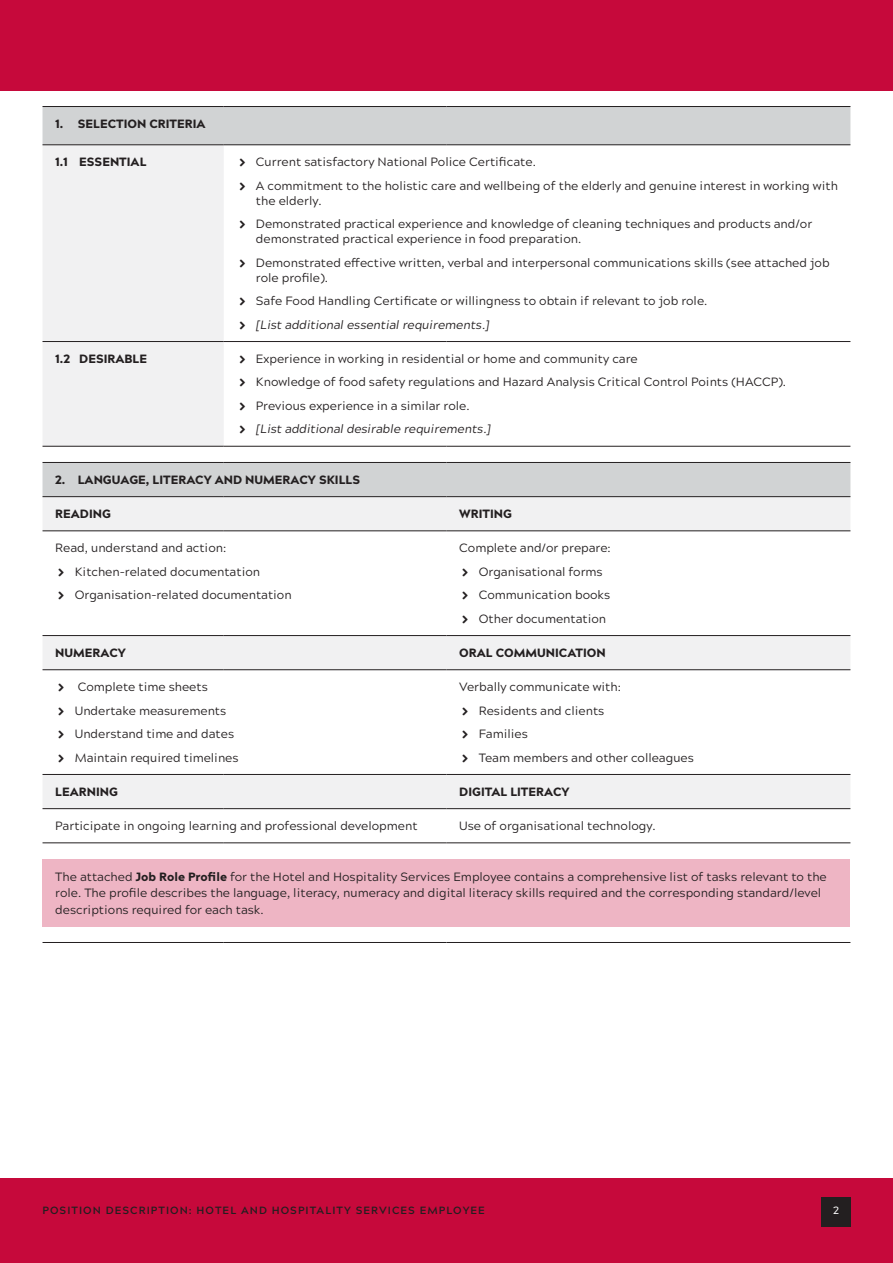
<style>
.page{position:relative;width:893px;height:1263px;background:#fff}
.page>*{position:absolute;margin:0;border:0;box-sizing:border-box;transform-origin:0 0}
.ASCT_Body{font:12px/15px "Acherus Grotesque";color:#231f20}
.ASCT_H4{font:900 12px "Acherus Grotesque";color:#231f20}
.t1{font:italic 12px "Acherus Grotesque";color:#231f20}
.ASCT_numbered{font:900 12px "Acherus Grotesque";color:#231f20}
.t2{font:700 10.5px "Acherus Grotesque";letter-spacing:.1em;color:#231f20}
.ASCT_H3{font:500 10.5px "Acherus Grotesque";color:#fff}
.s1{font-weight:900}
</style>
<div class="page">
<div style="left:0;top:0;width:893px;height:91px;background:#c6093b"></div>
<div style="left:0;top:1178px;width:893px;height:85px;background:#c6093b"></div>
<div style="left:821px;top:1197px;width:29px;height:29px;background:#231f20"></div>
<div style="left:43px;top:107px;width:807px;height:38px;background:#d1d3d4"></div>
<svg style="left:43px;top:146px;width:807px;height:662px"></svg>
<div style="left:43px;top:859px;width:807px;height:67px;background:#eeb5c4"></div>
<hr style="left:43px;top:462px;width:181px;height:1px;background:#231f20">
<hr style="left:224px;top:462px;width:222px;height:1px;background:#231f20">
<hr style="left:446px;top:462px;width:404px;height:1px;background:#231f20">
<hr style="left:43px;top:496px;width:181px;height:1px;background:#231f20">
<hr style="left:224px;top:496px;width:222px;height:1px;background:#231f20">
<hr style="left:446px;top:496px;width:404px;height:1px;background:#231f20">
<hr style="left:43px;top:531px;width:181px;height:1px;background:#231f20">
<hr style="left:224px;top:531px;width:222px;height:1px;background:#231f20">
<hr style="left:446px;top:531px;width:404px;height:1px;background:#231f20">
<hr style="left:43px;top:635px;width:181px;height:1px;background:#231f20">
<hr style="left:224px;top:635px;width:222px;height:1px;background:#231f20">
<hr style="left:446px;top:635px;width:404px;height:1px;background:#231f20">
<hr style="left:43px;top:669px;width:181px;height:1px;background:#231f20">
<hr style="left:224px;top:669px;width:222px;height:1px;background:#231f20">
<hr style="left:446px;top:669px;width:404px;height:1px;background:#231f20">
<hr style="left:43px;top:774px;width:181px;height:1px;background:#231f20">
<hr style="left:224px;top:774px;width:222px;height:1px;background:#231f20">
<hr style="left:446px;top:774px;width:404px;height:1px;background:#231f20">
<hr style="left:43px;top:808px;width:181px;height:1px;background:#231f20">
<hr style="left:224px;top:808px;width:222px;height:1px;background:#231f20">
<hr style="left:446px;top:808px;width:404px;height:1px;background:#231f20">
<hr style="left:43px;top:842px;width:181px;height:1px;background:#231f20">
<hr style="left:224px;top:842px;width:222px;height:1px;background:#231f20">
<hr style="left:446px;top:842px;width:404px;height:1px;background:#231f20">
<hr style="left:43px;top:942px;width:181px;height:1px;background:#231f20">
<hr style="left:224px;top:942px;width:222px;height:1px;background:#231f20">
<hr style="left:446px;top:942px;width:404px;height:1px;background:#231f20">
<hr style="left:43px;top:106px;width:181px;height:1px;background:#231f20">
<hr style="left:224px;top:106px;width:222px;height:1px;background:#231f20">
<hr style="left:446px;top:106px;width:404px;height:1px;background:#231f20">
<hr style="left:43px;top:145px;width:181px;height:1px;background:#231f20">
<hr style="left:224px;top:145px;width:222px;height:1px;background:#231f20">
<hr style="left:446px;top:145px;width:404px;height:1px;background:#231f20">
<hr style="left:43px;top:341px;width:181px;height:1px;background:#231f20">
<hr style="left:224px;top:341px;width:222px;height:1px;background:#231f20">
<hr style="left:446px;top:341px;width:404px;height:1px;background:#231f20">
<hr style="left:43px;top:446px;width:181px;height:1px;background:#231f20">
<hr style="left:224px;top:446px;width:222px;height:1px;background:#231f20">
<hr style="left:446px;top:446px;width:404px;height:1px;background:#231f20">
<svg style="left:240px;top:159px;width:5px;height:8px"></svg>
<svg style="left:240px;top:182px;width:5px;height:8px"></svg>
<svg style="left:240px;top:221px;width:5px;height:8px"></svg>
<svg style="left:240px;top:259px;width:5px;height:8px"></svg>
<svg style="left:240px;top:298px;width:5px;height:8px"></svg>
<svg style="left:240px;top:321px;width:5px;height:8px"></svg>
<svg style="left:240px;top:355px;width:5px;height:8px"></svg>
<svg style="left:240px;top:379px;width:5px;height:8px"></svg>
<svg style="left:240px;top:402px;width:5px;height:8px"></svg>
<svg style="left:240px;top:426px;width:5px;height:8px"></svg>
<svg style="left:59px;top:568px;width:5px;height:8px"></svg>
<svg style="left:59px;top:592px;width:5px;height:8px"></svg>
<svg style="left:463px;top:568px;width:5px;height:8px"></svg>
<svg style="left:463px;top:592px;width:5px;height:8px"></svg>
<svg style="left:463px;top:615px;width:5px;height:8px"></svg>
<svg style="left:59px;top:684px;width:5px;height:7px"></svg>
<svg style="left:59px;top:707px;width:5px;height:8px"></svg>
<svg style="left:59px;top:731px;width:5px;height:7px"></svg>
<svg style="left:59px;top:754px;width:5px;height:8px"></svg>
<svg style="left:463px;top:707px;width:5px;height:8px"></svg>
<svg style="left:463px;top:731px;width:5px;height:7px"></svg>
<svg style="left:463px;top:754px;width:5px;height:8px"></svg>
<p class="ASCT_H4" style="left:55px;top:113px;width:152px">1. SELECTION CRITERIA</p>
<p class="ASCT_numbered" style="left:55px;top:152px;width:93px">1.1 ESSENTIAL</p>
<p class="ASCT_Body" style="left:256px;top:154px;width:281px">Current satisfactory National Police Certificate.</p>
<p class="ASCT_Body" style="left:256px;top:177px;width:583px">A commitment to the holistic care and wellbeing of the elderly and genuine interest in working with the elderly.</p>
<p class="ASCT_Body" style="left:256px;top:216px;width:558px">Demonstrated practical experience and knowledge of cleaning techniques and products and/or demonstrated practical experience in food preparation.</p>
<p class="ASCT_Body" style="left:256px;top:254px;width:575px">Demonstrated effective written, verbal and interpersonal communications skills (see attached job role profile).</p>
<p class="ASCT_Body" style="left:256px;top:293px;width:453px">Safe Food Handling Certificate or willingness to obtain if relevant to job role.</p>
<p class="t1" style="left:256px;top:314px;width:235px">[List additional essential requirements.]</p>
<p class="ASCT_numbered" style="left:55px;top:348px;width:93px">1.2 DESIRABLE</p>
<p class="ASCT_Body" style="left:256px;top:351px;width:383px">Experience in working in residential or home and community care</p>
<p class="ASCT_Body" style="left:256px;top:374px;width:532px">Knowledge of food safety regulations and Hazard Analysis Critical Control Points (HACCP).</p>
<p class="ASCT_Body" style="left:256px;top:398px;width:215px">Previous experience in a similar role.</p>
<p class="t1" style="left:256px;top:419px;width:237px">[List additional desirable requirements.]</p>
<p class="ASCT_H4" style="left:55px;top:469px;width:306px">2. LANGUAGE, LITERACY AND NUMERACY SKILLS</p>
<p class="ASCT_numbered" style="left:55px;top:503px;width:57px">READING</p>
<p class="ASCT_numbered" style="left:459px;top:503px;width:54px">WRITING</p>
<p class="ASCT_Body" style="left:55px;top:540px;width:172px">Read, understand and action:</p>
<p class="ASCT_Body" style="left:75px;top:563px;width:187px">Kitchen-related documentation</p>
<p class="ASCT_Body" style="left:75px;top:587px;width:218px">Organisation-related documentation</p>
<p class="ASCT_Body" style="left:459px;top:540px;width:153px">Complete and/or prepare:</p>
<p class="ASCT_Body" style="left:479px;top:563px;width:125px">Organisational forms</p>
<p class="ASCT_Body" style="left:479px;top:587px;width:133px">Communication books</p>
<p class="ASCT_Body" style="left:479px;top:610px;width:129px">Other documentation</p>
<p class="ASCT_numbered" style="left:55px;top:642px;width:72px">NUMERACY</p>
<p class="ASCT_numbered" style="left:459px;top:642px;width:148px">ORAL COMMUNICATION</p>
<p class="ASCT_Body" style="left:78px;top:679px;width:131px">Complete time sheets</p>
<p class="ASCT_Body" style="left:75px;top:702px;width:153px">Undertake measurements</p>
<p class="ASCT_Body" style="left:75px;top:726px;width:161px">Understand time and dates</p>
<p class="ASCT_Body" style="left:75px;top:749px;width:165px">Maintain required timelines</p>
<p class="ASCT_Body" style="left:459px;top:679px;width:163px">Verbally communicate with:</p>
<p class="ASCT_Body" style="left:479px;top:702px;width:127px">Residents and clients</p>
<p class="ASCT_Body" style="left:479px;top:726px;width:51px">Families</p>
<p class="ASCT_Body" style="left:479px;top:749px;width:217px">Team members and other colleagues</p>
<p class="ASCT_H4" style="left:55px;top:781px;width:64px">LEARNING</p>
<p class="ASCT_H4" style="left:459px;top:781px;width:112px">DIGITAL LITERACY</p>
<p class="ASCT_Body" style="left:55px;top:818px;width:364px">Participate in ongoing learning and professional development</p>
<p class="ASCT_Body" style="left:459px;top:818px;width:198px">Use of organisational technology.</p>
<p class="ASCT_Body" style="left:55px;top:867px;width:773px;line-height:16.5px">The attached <span class="s1">Job Role Profile</span> for the Hotel and Hospitality Services Employee contains a comprehensive list of tasks relevant to the role. The profile describes the language, literacy, numeracy and digital literacy skills required and the corresponding standard/level descriptions required for each task.</p>
<p class="t2" style="left:43px;top:1201px;width:444px">POSITION DESCRIPTION: HOTEL AND HOSPITALITY SERVICES EMPLOYEE</p>
<p class="ASCT_H3" style="left:833px;top:1202px;width:7px">2</p>
</div>
